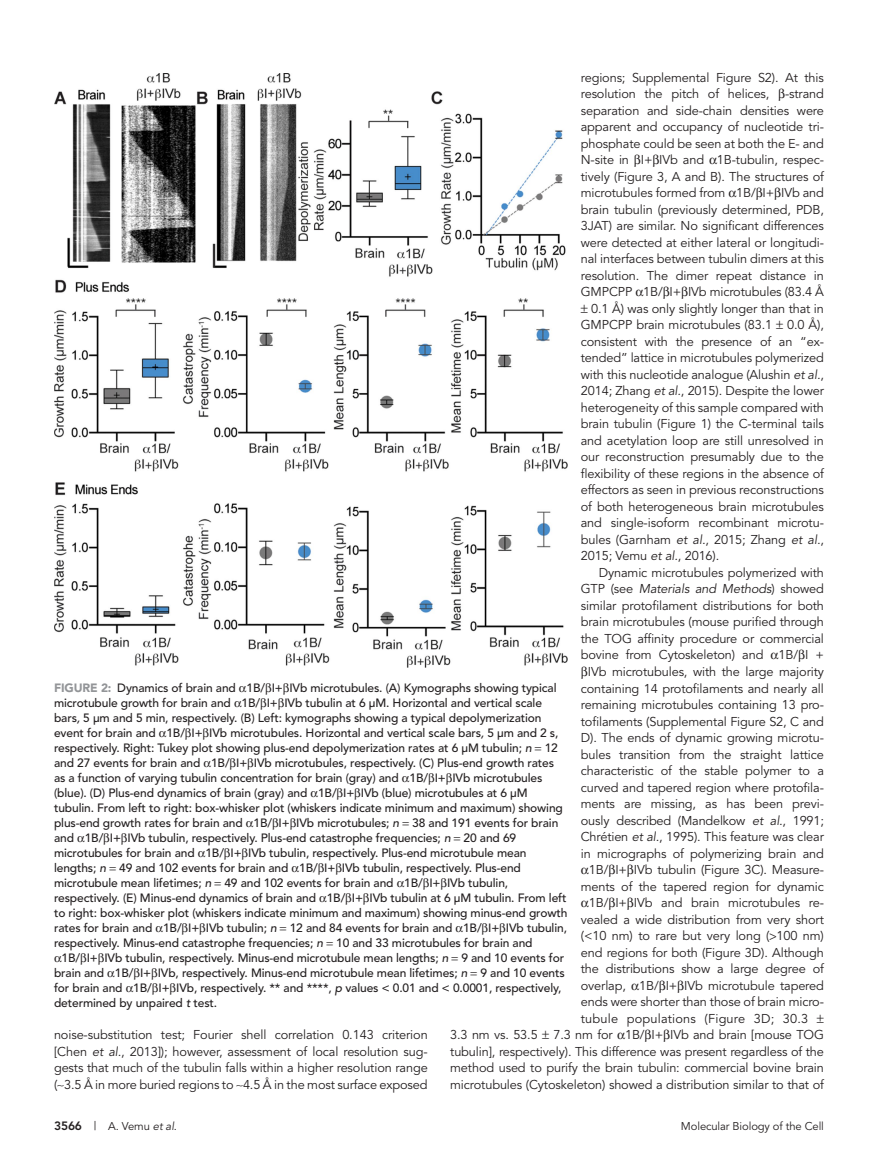
<style>
.page{position:relative;width:878px;height:1175px;background:#fff}
.page>*{position:absolute;margin:0;border:0;box-sizing:border-box;transform-origin:0 0}
.ParaFL{font:12.75px/16.5px "Avenir";letter-spacing:-.01em;color:#231f20;text-align:justify}
.Para{font:12.75px "Avenir";letter-spacing:-.01em;color:#231f20}
.Para-2{font:italic 12.75px "Avenir";letter-spacing:-.01em;color:#231f20}
.Para-3{font:12.75px "Avenir";letter-spacing:.015em;color:#231f20}
.FigCaption{font:500 12px "Avenir";letter-spacing:-.01em;color:#231f20}
.ParaFL-2{font:11.25px "Avenir";letter-spacing:-.01em;color:#231f20}
.s1{font-style:italic}
.s2{font-style:normal}
.s3{font-weight:900;color:#939598}
.s4{font-weight:800;font-size:12px}
.s5{font-size:12px}
</style>
<div class="page">
<img style="left:54px;top:73px;width:513px;height:595px">
<p class="ParaFL" style="left:580px;top:69px;width:245px">regions; Supplemental Figure S2). At this</p>
<p class="ParaFL" style="left:580px;top:86px;width:245px">resolution the pitch of helices, -strand</p>
<p class="ParaFL" style="left:580px;top:102px;width:244px">separation and side-chain densities were</p>
<p class="ParaFL" style="left:580px;top:119px;width:245px">apparent and occupancy of nucleotide tri-</p>
<p class="ParaFL" style="left:580px;top:135px;width:245px">phosphate could be seen at both the E- and</p>
<p class="ParaFL" style="left:580px;top:152px;width:245px">N-site in I+ IVb and 1B-tubulin, respec-</p>
<p class="ParaFL" style="left:580px;top:168px;width:245px">tively (Figure 3, A and B). The structures of</p>
<p class="ParaFL" style="left:580px;top:185px;width:245px">microtubules formed from 1B/ I+ IVb and</p>
<p class="ParaFL" style="left:580px;top:201px;width:245px">brain tubulin (previously determined, PDB,</p>
<p class="ParaFL" style="left:580px;top:218px;width:245px">3JAT) are similar. No significant differences</p>
<p class="ParaFL" style="left:580px;top:234px;width:245px">were detected at either lateral or longitudi-</p>
<p class="ParaFL" style="left:580px;top:251px;width:245px">nal interfaces between tubulin dimers at this</p>
<p class="ParaFL" style="left:580px;top:267px;width:244px">resolution. The dimer repeat distance in</p>
<p class="ParaFL" style="left:580px;top:284px;width:244px">GMPCPP 1B/ I+ IVb microtubules (83.4 Å</p>
<p class="ParaFL" style="left:591px;top:300px;width:234px">0.1 Å) was only slightly longer than that in</p>
<p class="ParaFL" style="left:580px;top:317px;width:245px">GMPCPP brain microtubules (83.1 0.0 Å),</p>
<p class="ParaFL" style="left:580px;top:333px;width:245px">consistent with the presence of an “ex-</p>
<p class="ParaFL" style="left:580px;top:350px;width:245px">tended” lattice in microtubules polymerized</p>
<p class="ParaFL" style="left:580px;top:366px;width:244px">with this nucleotide analogue (Alushin <span class="s1">et al.</span>,</p>
<p class="ParaFL" style="left:580px;top:383px;width:245px">2014; Zhang <span class="s1">et al.</span>, 2015). Despite the lower</p>
<p class="ParaFL" style="left:580px;top:399px;width:245px">heterogeneity of this sample compared with</p>
<p class="ParaFL" style="left:580px;top:416px;width:245px">brain tubulin (Figure 1) the C-terminal tails</p>
<p class="ParaFL" style="left:580px;top:432px;width:245px">and acetylation loop are still unresolved in</p>
<p class="ParaFL" style="left:580px;top:449px;width:245px">our reconstruction presumably due to the</p>
<p class="ParaFL" style="left:580px;top:465px;width:245px">flexibility of these regions in the absence of</p>
<p class="ParaFL" style="left:580px;top:482px;width:245px">effectors as seen in previous reconstructions</p>
<p class="ParaFL" style="left:580px;top:498px;width:245px">of both heterogeneous brain microtubules</p>
<p class="ParaFL" style="left:580px;top:515px;width:245px">and single-isoform recombinant microtu-</p>
<p class="ParaFL" style="left:580px;top:531px;width:244px">bules (Garnham <span class="s1">et al.</span>, 2015; Zhang <span class="s1">et al.</span>,</p>
<p class="ParaFL" style="left:580px;top:548px;width:140px">2015; Vemu <span class="s1">et al.</span>, 2016).</p>
<p class="Para" style="left:598px;top:565px;width:227px">Dynamic microtubules polymerized with</p>
<p class="Para-2" style="left:580px;top:581px;width:244px"><span class="s2">GTP (see</span> Materials and Methods<span class="s2">) showed</span></p>
<p class="Para" style="left:580px;top:598px;width:245px">similar protofilament distributions for both</p>
<p class="Para" style="left:580px;top:614px;width:245px">brain microtubules (mouse purified through</p>
<p class="Para" style="left:580px;top:631px;width:245px">the TOG affinity procedure or commercial</p>
<p class="Para" style="left:580px;top:647px;width:244px">bovine from Cytoskeleton) and 1B/ I +</p>
<p class="Para" style="left:587px;top:664px;width:238px">IVb microtubules, with the large majority</p>
<p class="Para" style="left:580px;top:680px;width:244px">containing 14 protofilaments and nearly all</p>
<p class="Para" style="left:580px;top:697px;width:245px">remaining microtubules containing 13 pro-</p>
<p class="Para" style="left:580px;top:713px;width:245px">tofilaments (Supplemental Figure S2, C and</p>
<p class="Para" style="left:580px;top:730px;width:245px">D). The ends of dynamic growing microtu-</p>
<p class="Para" style="left:580px;top:746px;width:244px">bules transition from the straight lattice</p>
<p class="Para" style="left:580px;top:763px;width:245px">characteristic of the stable polymer to a</p>
<p class="Para" style="left:580px;top:779px;width:245px">curved and tapered region where protofila-</p>
<p class="Para" style="left:580px;top:796px;width:245px">ments are missing, as has been previ-</p>
<p class="Para" style="left:580px;top:812px;width:245px">ously described (Mandelkow <span class="s1">et al.</span>, 1991;</p>
<p class="Para" style="left:580px;top:829px;width:245px">Chrétien <span class="s1">et al.</span>, 1995). This feature was clear</p>
<p class="Para" style="left:580px;top:845px;width:245px">in micrographs of polymerizing brain and</p>
<p class="Para" style="left:589px;top:862px;width:236px">1B/ I+ IVb tubulin (Figure 3C). Measure-</p>
<p class="Para" style="left:580px;top:878px;width:245px">ments of the tapered region for dynamic</p>
<p class="Para" style="left:589px;top:895px;width:236px">1B/ I+ IVb and brain microtubules re-</p>
<p class="Para" style="left:580px;top:911px;width:244px">vealed a wide distribution from very short</p>
<p class="Para" style="left:580px;top:928px;width:245px">(&lt;10 nm) to rare but very long ( 100 nm)</p>
<p class="Para" style="left:580px;top:944px;width:245px">end regions for both (Figure 3D). Although</p>
<p class="Para" style="left:580px;top:961px;width:244px">the distributions show a large degree of</p>
<p class="Para" style="left:580px;top:977px;width:244px">overlap, 1B/ I+ IVb microtubule tapered</p>
<p class="Para" style="left:580px;top:994px;width:245px">ends were shorter than those of brain micro-</p>
<p class="Para-3" style="left:580px;top:1010px;width:229px">tubule populations (Figure 3D; 30.3</p>
<p class="Para" style="left:450px;top:1027px;width:375px">3.3 nm vs. 53.5 7.3 nm for 1B/ I+ IVb and brain [mouse TOG</p>
<p class="Para" style="left:450px;top:1043px;width:375px">tubulin], respectively). This difference was present regardless of the</p>
<p class="Para" style="left:450px;top:1060px;width:375px">method used to purify the brain tubulin: commercial bovine brain</p>
<p class="Para" style="left:450px;top:1076px;width:375px">microtubules (Cytoskeleton) showed a distribution similar to that of</p>
<p class="FigCaption" style="left:54px;top:681px;width:504px"><span class="s3">FIGURE 2:</span> Dynamics of brain and 1B/ I+ IVb microtubules. (A) Kymographs showing typical</p>
<p class="FigCaption" style="left:54px;top:696px;width:489px">microtubule growth for brain and 1B/ I+ IVb tubulin at 6 µM. Horizontal and vertical scale</p>
<p class="FigCaption" style="left:54px;top:711px;width:489px">bars<span class="s1">,</span> 5 µm and 5 min, respectively. (B) Left: kymographs showing a typical depolymerization</p>
<p class="FigCaption" style="left:54px;top:726px;width:506px">event for brain and 1B/ I+ IVb microtubules. Horizontal and vertical scale bars<span class="s1">,</span> 5 µm and 2 s,</p>
<p class="FigCaption" style="left:54px;top:741px;width:505px">respectively. Right: Tukey plot showing plus-end depolymerization rates at 6 µM tubulin; <span class="s1">n</span> 12</p>
<p class="FigCaption" style="left:54px;top:756px;width:501px">and 27 events for brain and 1B/ I+ IVb microtubules, respectively. (C) Plus-end growth rates</p>
<p class="FigCaption" style="left:54px;top:771px;width:490px">as a function of varying tubulin concentration for brain (gray) and 1B/ I+ IVb microtubules</p>
<p class="FigCaption" style="left:54px;top:786px;width:475px">(blue). (D) Plus-end dynamics of brain (gray) and 1B/ I+ IVb (blue) microtubules at 6 µM</p>
<p class="FigCaption" style="left:54px;top:801px;width:510px">tubulin. From left to right: box-whisker plot (whiskers indicate minimum and maximum) showing</p>
<p class="FigCaption" style="left:54px;top:816px;width:506px">plus-end growth rates for brain and 1B/ I+ IVb microtubules; <span class="s1">n</span> 38 and 191 events for brain</p>
<p class="FigCaption" style="left:54px;top:831px;width:463px">and 1B/ I+ IVb tubulin, respectively. Plus-end catastrophe frequencies; <span class="s1">n</span> 20 and 69</p>
<p class="FigCaption" style="left:54px;top:846px;width:474px">microtubules for brain and 1B/ I+ IVb tubulin, respectively. Plus-end microtubule mean</p>
<p class="FigCaption" style="left:54px;top:861px;width:468px">lengths; <span class="s1">n</span> 49 and 102 events for brain and 1B/ I+ IVb tubulin, respectively. Plus-end</p>
<p class="FigCaption" style="left:54px;top:876px;width:455px">microtubule mean lifetimes; <span class="s1">n</span> 49 and 102 events for brain and 1B/ I+ IVb tubulin,</p>
<p class="FigCaption" style="left:54px;top:891px;width:514px">respectively. (E) Minus-end dynamics of brain and 1B/ I+ IVb tubulin at 6 µM tubulin. From left</p>
<p class="FigCaption" style="left:54px;top:906px;width:515px">to right: box-whisker plot (whiskers indicate minimum and maximum) showing minus-end growth</p>
<p class="FigCaption" style="left:54px;top:921px;width:514px">rates for brain and 1B/ I+ IVb tubulin; <span class="s1">n</span> 12 and 84 events for brain and 1B/ I+ IVb tubulin,</p>
<p class="FigCaption" style="left:54px;top:936px;width:480px">respectively. Minus-end catastrophe frequencies; <span class="s1">n</span> 10 and 33 microtubules for brain and</p>
<p class="FigCaption" style="left:62px;top:951px;width:504px">1B/ I+ IVb tubulin, respectively. Minus-end microtubule mean lengths; <span class="s1">n</span> 9 and 10 events for</p>
<p class="FigCaption" style="left:54px;top:966px;width:512px">brain and 1B/ I+ IVb, respectively. Minus-end microtubule mean lifetimes; <span class="s1">n</span> 9 and 10 events</p>
<p class="FigCaption" style="left:54px;top:981px;width:509px">for brain and 1B/ I+ IVb, respectively. ** and ****, <span class="s1">p</span> values &lt; 0.01 and &lt; 0.0001, respectively,</p>
<p class="FigCaption" style="left:54px;top:996px;width:165px">determined by unpaired <span class="s1">t</span> test.</p>
<p class="ParaFL" style="left:54px;top:1026px;width:375px">noise-substitution test; Fourier shell correlation 0.143 criterion [Chen <span class="s1">et al.</span>, 2013]); however, assessment of local resolution sug&shy;gests that much of the tubulin falls within a higher resolution range (∼3.5 Å in more buried regions to ∼4.5 Å in the most surface exposed</p>
<p class="ParaFL-2" style="left:54px;top:1119px;width:125px"><span class="s4">3566</span> <span class="s5">|</span> A. Vemu <span class="s1">et al</span>.</p>
<p class="ParaFL-2" style="left:681px;top:1119px;width:144px">Molecular Biology of the Cell</p>
</div>
